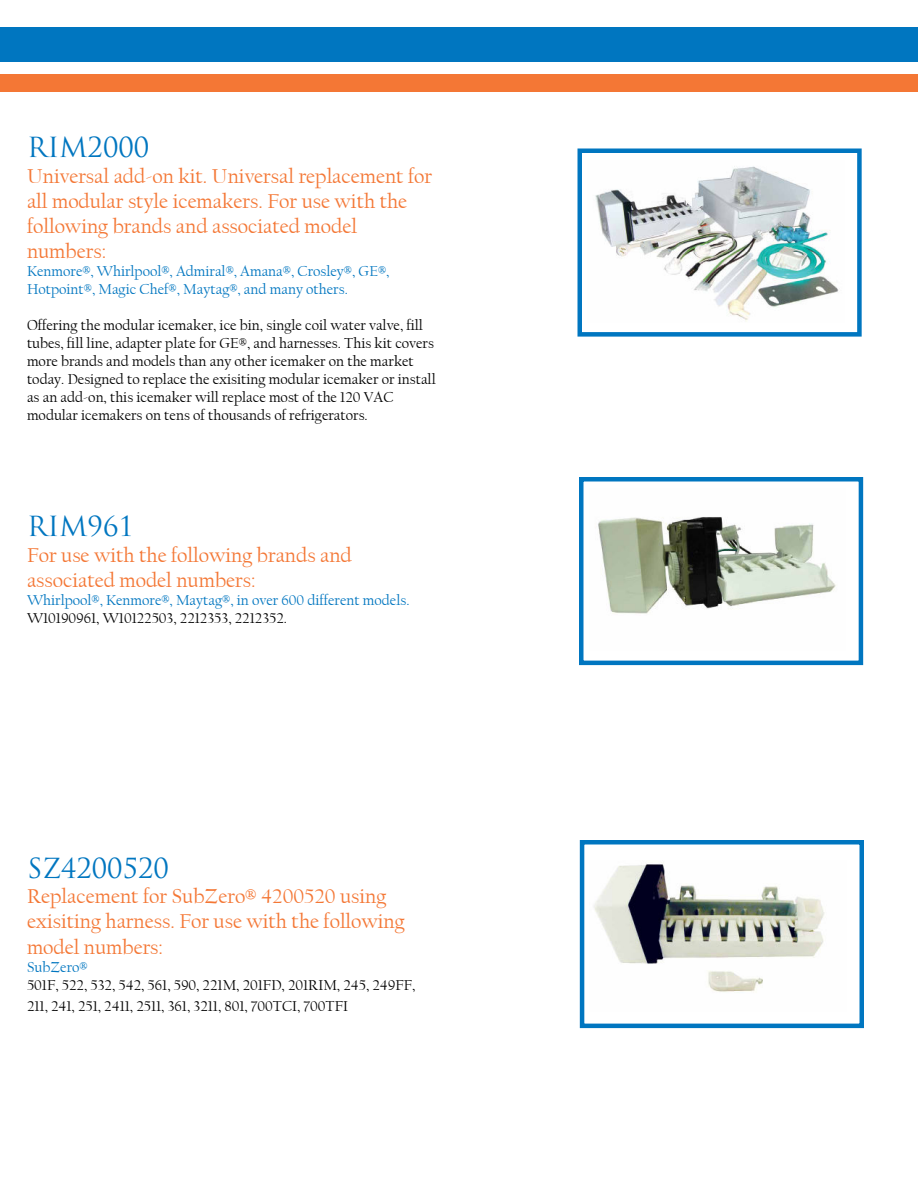
<style>
.page{position:relative;width:918px;height:1188px;background:#fff}
.page>*{position:absolute;margin:0;border:0;box-sizing:border-box;transform-origin:0 0}
.t1{font:27px "Trajan Pro";color:#0076c0}
.t2{font:21px/25.2px "Californian FB";color:#f47735}
.t3{font:15px/18px "Californian FB";color:#000}
.t4{font:15px/18px "Californian FB";color:#0076c0}
</style>
<div class="page">
<div style="left:0;top:27px;width:918px;height:34px;background:#0076c0"></div>
<div style="left:0;top:74px;width:918px;height:18px;background:#f47735"></div>
<div style="left:578px;top:148px;width:284px;height:189px;border:5px solid #0076c0"></div>
<img style="left:595px;top:166px;width:244px;height:155px">
<div style="left:579px;top:477px;width:284px;height:188px;border:5px solid #0076c0"></div>
<img style="left:598px;top:517px;width:238px;height:97px">
<div style="left:580px;top:840px;width:284px;height:188px;border:5px solid #0076c0"></div>
<img style="left:594px;top:862px;width:231px;height:130px">
<h1 class="t1" style="left:27px;top:132px;width:124px">RIM2000</h1>
<h2 class="t2" style="left:27px;top:163px;width:407px">Universal add-on kit. Universal replacement for all modular style icemakers. For use with the following brands and associated model numbers:</h2>
<p class="t4" style="left:27px;top:262px;width:364px">Kenmore®, Whirlpool®, Admiral®, Amana®, Crosley®, GE®,<br>Hotpoint®, Magic Chef®, Maytag®, and many others.</p>
<p class="t3" style="left:27px;top:316px;width:410px">Offering the modular icemaker, ice bin, single coil water valve, fill tubes, fill line, adapter plate for GE®, and harnesses. This kit covers more brands and models than any other icemaker on the market today. Designed to replace the exisiting modular icemaker or install as an add-on, this icemaker will replace most of the 120 VAC modular icemakers on tens of thousands of refrigerators.</p>
<h1 class="t1" style="left:27px;top:511px;width:108px">RIM961</h1>
<h2 class="t2" style="left:27px;top:543px;width:326px">For use with the following brands and associated model numbers:</h2>
<p class="t4" style="left:27px;top:591px;width:384px">Whirlpool®, Kenmore®, Maytag®, in over 600 different models.</p>
<p class="t3" style="left:27px;top:609px;width:262px">W10190961, W10122503, 2212353, 2212352.</p>
<h1 class="t1" style="left:27px;top:853px;width:143px">SZ4200520</h1>
<h2 class="t2" style="left:27px;top:884px;width:379px">Replacement for SubZero® 4200520 using exisiting harness. For use with the following model numbers:</h2>
<p class="t4" style="left:27px;top:958px;width:62px">SubZero®</p>
<p class="t3" style="left:27px;top:974px;width:390px;line-height:21.6px">501F, 522, 532, 542, 561, 590, 221M, 201FD, 201RIM, 245, 249FF,<br>211, 241, 251, 2411, 2511, 361, 3211, 801, 700TCI, 700TFI</p>
</div>
